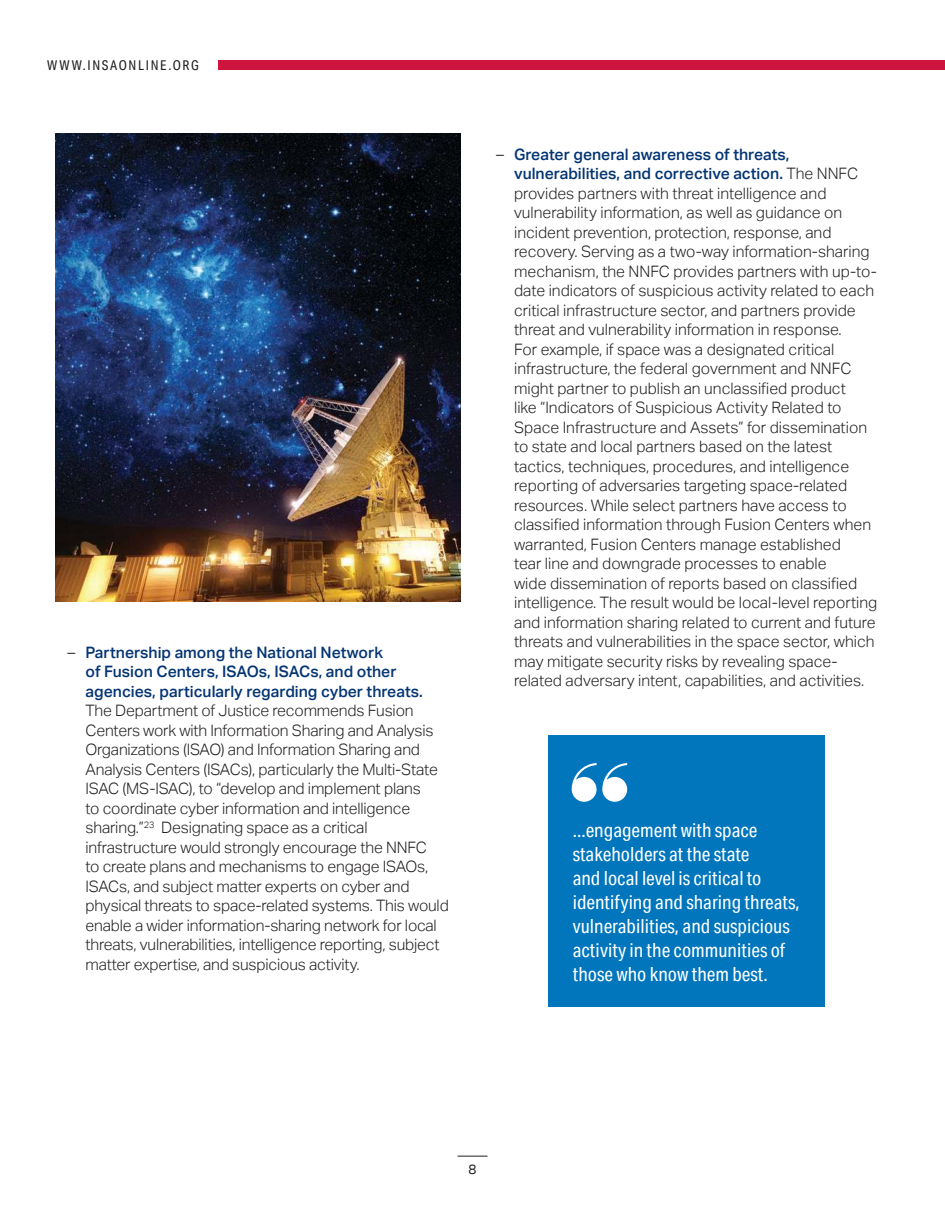
<style>
.page{position:relative;width:945px;height:1215px;background:#fff}
.page>*{position:absolute;margin:0;border:0;box-sizing:border-box;transform-origin:0 0}
.t1{font:19.5px/24px "Aktiv Grotesk Cd";color:#fff}
.t2{font:300 15.75px/19.5px "Aktiv Grotesk";color:#221f1f}
.t3{font:500 15.75px/19.5px "Aktiv Grotesk";color:#043573}
.t4{font:13.5px "Aktiv Grotesk Cd";letter-spacing:.12em;color:#221f1f}
.t5{font:13.5px "Aktiv Grotesk";color:#221f1f}
.s1{font-weight:300;color:#221f1f}
.s2{font-weight:500;color:#043573}
</style>
<div class="page">
<div style="left:218px;top:61px;width:727px;height:9px;background:#cd153e"></div>
<svg style="left:458px;top:1156px;width:29px;height:1px"></svg>
<div style="left:549px;top:735px;width:276px;height:271px;background:#0176bd"></div>
<svg style="left:572px;top:763px;width:55px;height:39px"></svg>
<img style="left:56px;top:134px;width:404px;height:467px">
<p class="t4" style="left:47px;top:58px;width:153px">WWW.INSAONLINE.ORG</p>
<p class="t3" style="left:86px;top:644px;width:339px;text-indent:-18px"><span class="s1">–</span> Partnership among the National Network<br>of Fusion Centers, ISAOs, ISACs, and other agencies, particularly regarding cyber threats.</p>
<p class="t2" style="left:86px;top:702px;width:365px">The Department of Justice recommends Fusion Centers work with Information Sharing and Analysis Organizations (ISAO) and Information Sharing and Analysis Centers (ISACs), particularly the Multi-State ISAC (MS-ISAC), to “develop and implement plans<br>to coordinate cyber information and intelligence sharing.”<sup>23</sup> Designating space as a critical infrastructure would strongly encourage the NNFC<br>to create plans and mechanisms to engage ISAOs, ISACs, and subject matter experts on cyber and physical threats to space-related systems. This would enable a wider information-sharing network for local threats, vulnerabilities, intelligence reporting, subject matter expertise, and suspicious activity.</p>
<p class="t2" style="left:514px;top:145px;width:365px;text-indent:-18px">– <span class="s2">Greater general awareness of threats, vulnerabilities, and corrective action.</span> The NNFC provides partners with threat intelligence and vulnerability information, as well as guidance on incident prevention, protection, response, and recovery. Serving as a two-way information-sharing mechanism, the NNFC provides partners with up-to&shy;date indicators of suspicious activity related to each critical infrastructure sector, and partners provide threat and vulnerability information in response.<br>For example, if space was a designated critical infrastructure, the federal government and NNFC might partner to publish an unclassified product<br>like “Indicators of Suspicious Activity Related to Space Infrastructure and Assets” for dissemination to state and local partners based on the latest tactics, techniques, procedures, and intelligence reporting of adversaries targeting space-related resources. While select partners have access to classified information through Fusion Centers when warranted, Fusion Centers manage established<br>tear line and downgrade processes to enable<br>wide dissemination of reports based on classified intelligence. The result would be local-level reporting and information sharing related to current and future threats and vulnerabilities in the space sector, which may mitigate security risks by revealing space&shy;related adversary intent, capabilities, and activities.</p>
<p class="t1" style="left:573px;top:820px;width:229px">...engagement with space stakeholders at the state<br>and local level is critical to identifying and sharing threats, vulnerabilities, and suspicious activity in the communities of those who know them best.</p>
<p class="t5" style="left:469px;top:1164px;width:9px">8</p>
</div>
